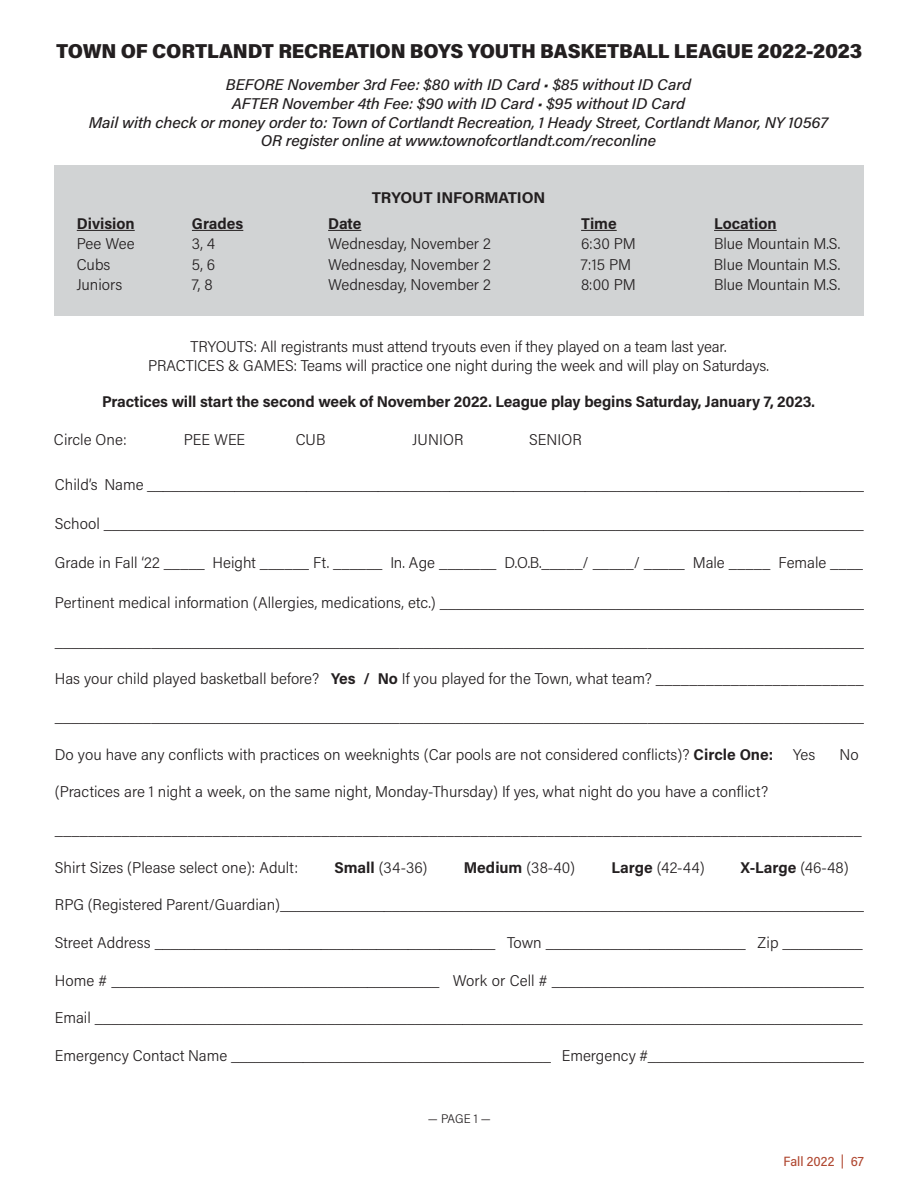
<style>
.page{position:relative;width:918px;height:1188px;background:#fff}
.page>*{position:absolute;margin:0;border:0;box-sizing:border-box;transform-origin:0 0}
.t1{font:900 20.25px "Acumin Pro Semi Cond";letter-spacing:-.01em;color:#231f20;scale:1.05 1}
.t2{font:300 15.75px/18.8px "Acumin Pro Semi Cond";color:#231f20;text-align:center}
.t3{font:italic 500 15.75px/18.8px "Acumin Pro Semi Cond";letter-spacing:-.01em;color:#231f20;text-align:center;scale:1.09 1}
.t4{font:700 15.75px "Acumin Pro Semi Cond";letter-spacing:-.01em;color:#231f20}
.t5{font:700 15.75px "Acumin Pro Semi Cond";letter-spacing:-.01em;color:#231f20;scale:1.09 1}
.t6{font:500 13.5px "Acumin Pro Semi Cond";color:#b04831}
.t7{font:300 12.6px "Acumin Pro Semi Cond";color:#231f20}
.s1{font-weight:700}
.s2{font-weight:300}
</style>
<div class="page">
<div style="left:54px;top:165px;width:809px;height:151px;background:#d1d3d4"></div>
<hr style="left:77px;top:230px;width:58px;height:1px;background:#231f20">
<hr style="left:192px;top:230px;width:51px;height:1px;background:#231f20">
<hr style="left:328px;top:230px;width:33px;height:1px;background:#231f20">
<hr style="left:581px;top:230px;width:36px;height:1px;background:#231f20">
<hr style="left:714px;top:230px;width:63px;height:1px;background:#231f20">
<p class="t1" style="left:56px;top:39px;width:769px">TOWN OF CORTLANDT RECREATION BOYS YOUTH BASKETBALL LEAGUE 2022‐2023</p>
<p class="t3" style="left:89px;top:76px;width:680px">BEFORE November 3rd Fee: $80 with ID Card • $85 without ID Card<br>AFTER November 4th Fee: $90 with ID Card • $95 without ID Card<br>Mail with check or money order to: Town of Cortlandt Recreation, 1 Heady Street, Cortlandt Manor, NY 10567<br>OR register online at www.townofcortlandt.com/reconline</p>
<p class="t5" style="left:372px;top:190px;width:161px">TRYOUT INFORMATION</p>
<p class="t4" style="left:77px;top:217px;width:59px">Division</p>
<p class="t4" style="left:192px;top:217px;width:53px">Grades</p>
<p class="t4" style="left:328px;top:217px;width:35px">Date</p>
<p class="t4" style="left:581px;top:217px;width:37px">Time</p>
<p class="t4" style="left:714px;top:217px;width:64px">Location</p>
<p class="t2" style="left:77px;top:235px;width:59px">Pee Wee</p>
<p class="t2" style="left:192px;top:235px;width:25px">3, 4</p>
<p class="t2" style="left:328px;top:235px;width:164px">Wednesday, November 2</p>
<p class="t2" style="left:581px;top:235px;width:56px">6:30 PM</p>
<p class="t2" style="left:714px;top:235px;width:128px">Blue Mountain M.S.</p>
<p class="t2" style="left:77px;top:256px;width:35px">Cubs</p>
<p class="t2" style="left:192px;top:256px;width:25px">5, 6</p>
<p class="t2" style="left:328px;top:256px;width:164px">Wednesday, November 2</p>
<p class="t2" style="left:581px;top:256px;width:52px">7:15 PM</p>
<p class="t2" style="left:714px;top:256px;width:128px">Blue Mountain M.S.</p>
<p class="t2" style="left:77px;top:276px;width:47px">Juniors</p>
<p class="t2" style="left:192px;top:276px;width:22px">7, 8</p>
<p class="t2" style="left:328px;top:276px;width:164px">Wednesday, November 2</p>
<p class="t2" style="left:581px;top:276px;width:56px">8:00 PM</p>
<p class="t2" style="left:714px;top:276px;width:128px">Blue Mountain M.S.</p>
<p class="t2" style="left:148px;top:338px;width:622px">TRYOUTS: All registrants must attend tryouts even if they played on a team last year.<br>PRACTICES &amp; GAMES: Teams will practice one night during the week and will play on Saturdays.</p>
<p class="t4" style="left:102px;top:395px;width:714px">Practices will start the second week of November 2022. League play begins Saturday, January 7, 2023.</p>
<p class="t2" style="left:54px;top:431px;width:74px">Circle One:</p>
<p class="t2" style="left:184px;top:431px;width:63px">PEE WEE</p>
<p class="t2" style="left:296px;top:431px;width:31px">CUB</p>
<p class="t2" style="left:412px;top:431px;width:53px">JUNIOR</p>
<p class="t2" style="left:529px;top:431px;width:54px">SENIOR</p>
<p class="t2" style="left:55px;top:476px;width:811px">Child’s Name __________________________________________________________________________________________</p>
<p class="t2" style="left:55px;top:515px;width:810px">School _______________________________________________________________________________________________</p>
<p class="t2" style="left:55px;top:554px;width:810px">Grade in Fall ‘22 _____ Height ______ Ft. ______ In. Age _______ D.O.B._____/ _____/ _____ Male _____ Female ____</p>
<p class="t2" style="left:55px;top:594px;width:811px">Pertinent medical information (Allergies, medications, etc.) _____________________________________________________</p>
<p class="t2" style="left:55px;top:633px;width:811px">_____________________________________________________________________________________________________</p>
<p class="t2" style="left:55px;top:670px;width:811px">Has your child played basketball before? <span class="s1">Yes / No</span> If you played for the Town, what team? _________________________</p>
<p class="t2" style="left:55px;top:708px;width:811px">_____________________________________________________________________________________________________</p>
<p class="t2" style="left:55px;top:746px;width:720px">Do you have any conflicts with practices on weeknights (Car pools are not considered conflicts)? <span class="s1">Circle One:</span></p>
<p class="t2" style="left:793px;top:746px;width:23px">Yes</p>
<p class="t2" style="left:839px;top:746px;width:21px">No</p>
<p class="t2" style="left:55px;top:783px;width:715px">(Practices are 1 night a week, on the same night, Monday‐Thursday) If yes, what night do you have a conflict?</p>
<p class="t2" style="left:55px;top:821px;width:808px">_________________________________________________________________________________________________</p>
<p class="t2" style="left:55px;top:859px;width:245px">Shirt Sizes (Please select one): Adult:</p>
<p class="t2" style="left:334px;top:859px;width:95px"><span class="s1">Small</span> (34‐36)</p>
<p class="t2" style="left:464px;top:859px;width:113px"><span class="s1">Medium</span> (38‐40)</p>
<p class="t2" style="left:611px;top:859px;width:95px"><span class="s1">Large</span> (42‐44)</p>
<p class="t4" style="left:741px;top:860px;width:109px">X‐Large <span class="s2">(46‐48)</span></p>
<p class="t2" style="left:55px;top:896px;width:811px">RPG (Registered Parent/Guardian)_________________________________________________________________________</p>
<p class="t2" style="left:55px;top:934px;width:810px">Street Address ___________________________________________ Town _________________________ Zip __________</p>
<p class="t2" style="left:55px;top:971px;width:811px">Home # _________________________________________ Work or Cell # _______________________________________</p>
<p class="t2" style="left:55px;top:1009px;width:809px">Email ________________________________________________________________________________________________</p>
<p class="t2" style="left:55px;top:1047px;width:811px">Emergency Contact Name ________________________________________ Emergency #___________________________</p>
<p class="t7" style="left:428px;top:1114px;width:65px">— PAGE 1 —</p>
<p class="t6" style="left:784px;top:1154px;width:82px">Fall 2022 | 67</p>
</div>
